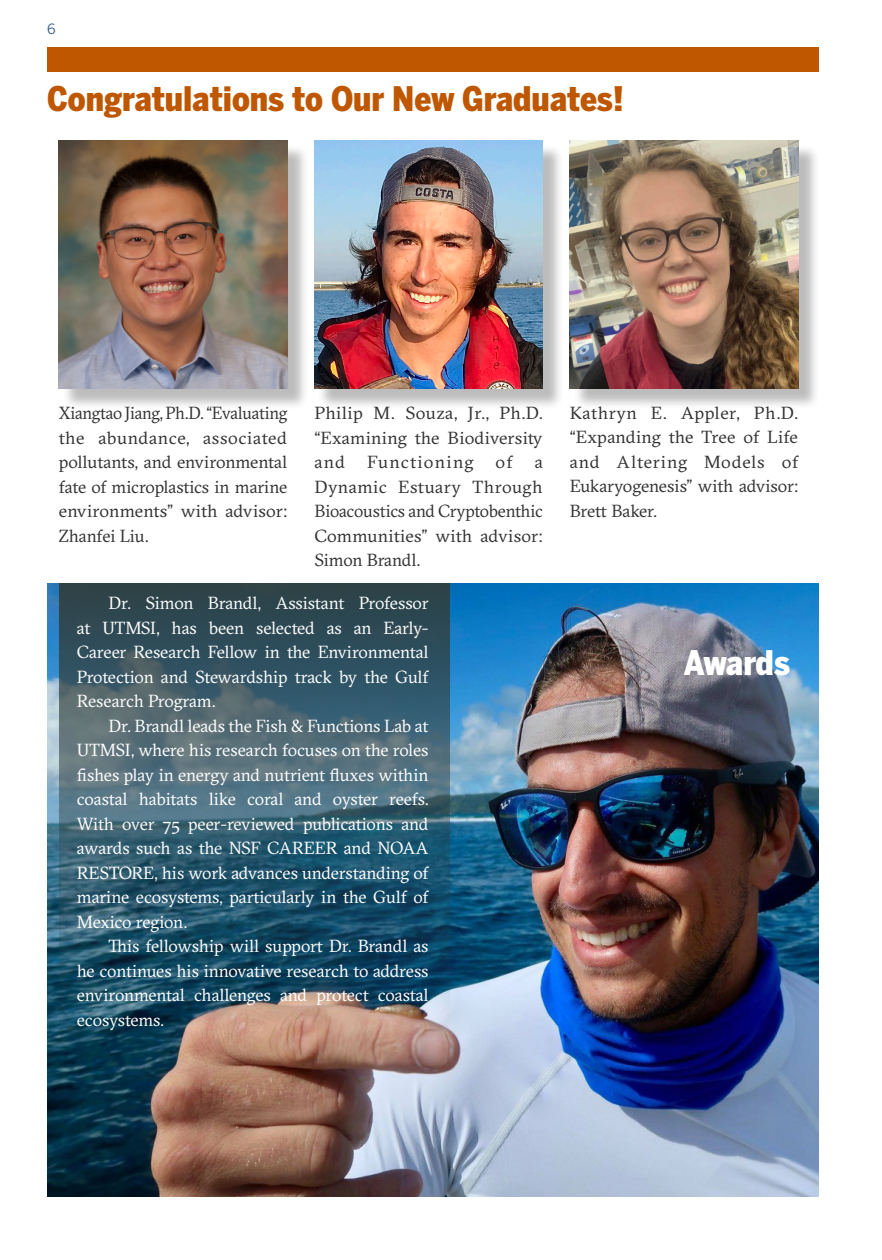
<style>
.page{position:relative;width:882px;height:1260px;background:#fff}
.page>*{position:absolute;margin:0;border:0;box-sizing:border-box;transform-origin:0 0}
.t1{font:900 33.6px "Benton Sans Cond";color:#bf5700}
.t2{font:900 33.6px "Benton Sans Cond";letter-spacing:-.015em;color:#fff}
.t3{font:17.5px/24.5px "GT Sectra";letter-spacing:-.01em;color:#fff;text-align:justify}
.Bullet_with_no_indent{font:17.5px/24.5px "GT Sectra";color:#323232;text-align:justify}
.Bullet_with_no_indent-2{font:17.5px "GT Sectra";letter-spacing:.065em;color:#323232}
.t4{font:14px "Benton Sans";color:#24507f}
</style>
<div class="page">
<img style="left:47px;top:583px;width:772px;height:613px">
<img style="left:59px;top:583px;width:391px;height:613px">
<div style="left:47px;top:47px;width:772px;height:24px;background:#bf5700"></div>
<div style="left:573px;top:144px;width:246px;height:265px;background:#231f20;opacity:.3"></div>
<img style="left:570px;top:141px;width:228px;height:247px">
<div style="left:317px;top:144px;width:247px;height:265px;background:#231f20;opacity:.3"></div>
<img style="left:314px;top:141px;width:229px;height:248px">
<div style="left:62px;top:144px;width:246px;height:265px;background:#231f20;opacity:.3"></div>
<img style="left:59px;top:141px;width:228px;height:248px">
<p class="t4" style="left:47px;top:21px;width:10px">6</p>
<p class="t1" style="left:47px;top:79px;width:578px">Congratulations to Our New Graduates!</p>
<p class="Bullet_with_no_indent" style="left:59px;top:401px;width:230px">Xiangtao Jiang, Ph.D. “Evaluating the abundance, associated pollutants, and environmental fate of microplastics in marine environments” with advisor:<br>Zhanfei Liu.</p>
<p class="Bullet_with_no_indent" style="left:314px;top:401px;width:230px">Philip M. Souza, Jr., Ph.D. “Examining the Biodiversity and</p>
<p class="Bullet_with_no_indent-2" style="left:367px;top:451px;width:108px">Functioning</p>
<p class="Bullet_with_no_indent" style="left:496px;top:450px;width:18px">of</p>
<p class="Bullet_with_no_indent" style="left:314px;top:450px;width:230px;text-indent:220px">a Dynamic Estuary Through Bioacoustics and Cryptobenthic Communities” with advisor:<br>Simon Brandl.</p>
<p class="t3" style="left:77px;top:591px;width:353px;text-indent:32px">Dr. Simon Brandl, Assistant Professor at UTMSI, has been selected as an Early-Career Research Fellow in the Environmental Protection and Stewardship track by the Gulf Research Program.</p>
<p class="t3" style="left:77px;top:713px;width:353px;text-indent:32px">Dr. Brandl leads the Fish &amp; Functions Lab at UTMSI, where his research focuses on the roles fishes play in energy and nutrient fluxes within coastal habitats like coral and oyster reefs.<br>With over 75 peer-reviewed publications and awards such as the NSF CAREER and NOAA RESTORE, his work advances understanding of marine ecosystems, particularly in the Gulf of Mexico region.</p>
<p class="t3" style="left:77px;top:934px;width:353px;text-indent:32px">This fellowship will support Dr. Brandl as he continues his innovative research to address environmental challenges and protect coastal ecosystems.</p>
<p class="Bullet_with_no_indent" style="left:570px;top:401px;width:230px">Kathryn E. Appler, Ph.D. “Expanding the Tree of Life and Altering Models of Eukaryogenesis” with advisor:<br>Brett Baker.</p>
<p class="t2" style="left:684px;top:643px;width:108px">Awards</p>
</div>
